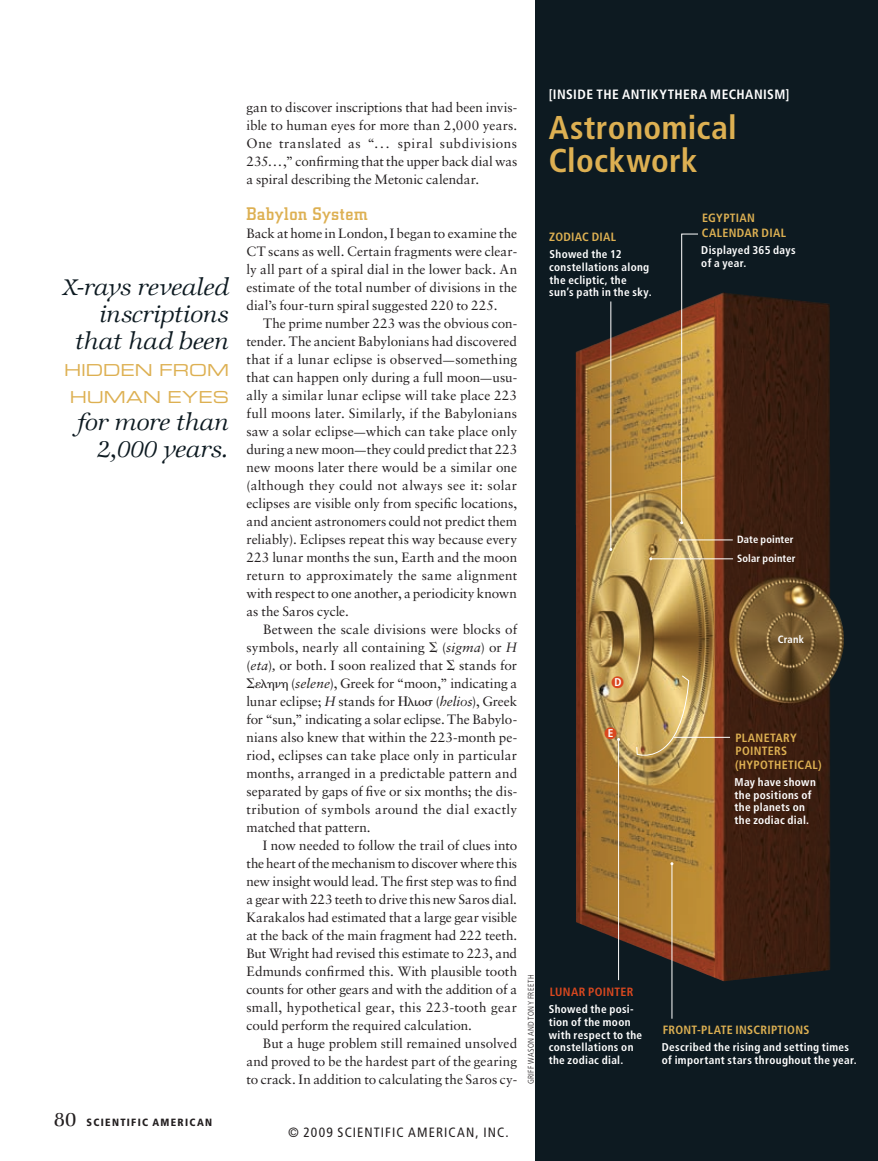
<style>
.page{position:relative;width:878px;height:1161px;background:#fff}
.page>*{position:absolute;margin:0;border:0;box-sizing:border-box;transform-origin:0 0}
.t1{font:700 condensed 33px/33px "Frutiger LT Std";letter-spacing:.01em;color:#ddb052}
.t2{font:italic 300 25.5px/27px "Zapf Intl ITC Std";letter-spacing:-.015em;color:#0d1a21;text-align:right}
.t3{font:500 18px "City";letter-spacing:.035em;color:#ddb052}
.t4{font:16.5px/27px "Eurostile LT Std Ex 2";letter-spacing:-.005em;color:#ddb052;text-align:center}
.t5{font:13.5px/18px "Sabon LT Std";color:#231f20;text-align:justify}
.t6{font:700 condensed 13.5px "Frutiger LT Std";letter-spacing:.03em;color:#fff}
.t7{font:condensed 13.5px "Frutiger LT Std";letter-spacing:.08em;color:#231f20}
.t8{font:700 condensed 12px/13.5px "Frutiger LT Std";letter-spacing:.025em;color:#ddb052}
.t9{font:700 condensed 12px "Frutiger LT Std";letter-spacing:.025em;color:#da481f}
.t10{font:700 condensed 11.25px/12.8px "Frutiger LT Std";letter-spacing:.03em;color:#fff}
.t11{font:700 condensed 10.5px "Frutiger LT Std";letter-spacing:.015em;color:#fff}
.t12{font:900 condensed 10.5px "Frutiger LT Std";color:#231f20}
.t13{font:300 condensed 8.25px "Frutiger LT Std";letter-spacing:.04em;color:#231f20}
.s1{font-family:"Zapf Intl ITC Std";font-weight:500;font-stretch:normal;font-size:21px}
.s2{font-size:11.25px}
.s3{font-family:"Universal Std Greekw Math Pi"}
.s4{font-style:italic}
.s5{color:#da481f}
</style>
<div class="page">
<svg style="left:535px;top:0;width:343px;height:1161px;fill:#0d1a21"></svg>
<img style="left:581px;top:293px;width:141px;height:56px">
<hr style="left:671px;top:864px;width:1px;height:155px;background:#fff">
<hr style="left:610px;top:302px;width:1px;height:247px;background:#fff">
<svg style="left:680px;top:233px;width:18px;height:291px"></svg>
<hr style="left:618px;top:739px;width:1px;height:241px;background:#fff">
<svg style="left:636px;top:675px;width:53px;height:87px"></svg>
<hr style="left:674px;top:737px;width:56px;height:1px;background:#fff">
<hr style="left:680px;top:540px;width:52px;height:1px;background:#fff">
<hr style="left:650px;top:558px;width:83px;height:1px;background:#fff">
<h2 class="t2" style="left:62px;top:274px;width:169px">X-rays revealed inscriptions that had been</h2>
<p class="t4" style="left:64px;top:356px;width:166px">HIDDEN FROM<br>HUMAN EYES</p>
<h2 class="t2" style="left:76px;top:409px;width:154px">for more than<br>2,000 years.</h2>
<p class="t12" style="left:54px;top:1116px;width:47px"><span class="s1">80</span> SCIENTIFIC</p>
<p class="t12" style="left:152px;top:1116px;width:17px">AMERICAN</p>
<p class="t5" style="left:246px;top:98px;width:272px">gan to discover inscriptions that had been invis&shy;ible to human eyes for more than 2,000 years.<br>One translated as “... spiral subdivisions 235...,” confirming that the upper back dial was a spiral describing the Metonic calendar.</p>
<h3 class="t3" style="left:246px;top:203px;width:123px">Babylon System</h3>
<p class="t5" style="left:246px;top:224px;width:272px">Back at home in London, I began to examine the CT scans as well. Certain fragments were clear&shy;ly all part of a spiral dial in the lower back. An estimate of the total number of divisions in the dial’s four-turn spiral suggested 220 to 225.</p>
<p class="t5" style="left:246px;top:314px;width:272px;text-indent:17px">The prime number 223 was the obvious con&shy;tender. The ancient Babylonians had discovered that if a lunar eclipse is observed<span class="s2">—</span>something that can happen only during a full moon<span class="s2">—</span>usu&shy;ally a similar lunar eclipse will take place 223 full moons later. Similarly, if the Babylonians saw a solar eclipse<span class="s2">—</span>which can take place only during a new moon<span class="s2">—</span>they could predict that 223 new moons later there would be a similar one (although they could not always see it: solar eclipses are visible only from specific locations, and ancient astronomers could not predict them reliably). Eclipses repeat this way because every 223 lunar months the sun, Earth and the moon return to approximately the same alignment with respect to one another, a periodicity known as the Saros cycle.</p>
<p class="t5" style="left:246px;top:620px;width:272px;text-indent:17px">Between the scale divisions were blocks of symbols, nearly all containing <span class="s3">Σ</span> (<span class="s4">sigma</span>) or <span class="s4">H </span>(<span class="s4">eta</span>)<span class="s4">,</span> or both. I soon realized that <span class="s3">Σ</span> stands for <span class="s3">Σεληνη</span> (<span class="s4">selene</span>), Greek for “moon,” indicating a lunar eclipse; <span class="s4">H</span> stands for <span class="s3">Ηλιοσ</span> (<span class="s4">helios</span>), Greek for “sun,” indicating a solar eclipse. The Babylo&shy;nians also knew that within the 223-month pe&shy;riod, eclipses can take place only in particular months, arranged in a predictable pattern and separated by gaps of five or six months; the dis&shy;tribution of symbols around the dial exactly matched that pattern.</p>
<p class="t5" style="left:246px;top:836px;width:272px;text-indent:16px">I now needed to follow the trail of clues into the heart of the mechanism to discover where this new insight would lead. The first step was to find a gear with 223 teeth to drive this new Saros dial.<br>Karakalos had estimated that a large gear visible at the back of the main fragment had 222 teeth.<br>But Wright had revised this estimate to 223, and Edmunds confirmed this. With plausible tooth counts for other gears and with the addition of a small, hypothetical gear, this 223-tooth gear could perform the required calculation.</p>
<p class="t5" style="left:246px;top:1034px;width:272px;text-indent:16px">But a huge problem still remained unsolved and proved to be the hardest part of the gearing to crack. In addition to calculating the Saros cy-</p>
<p class="t13" style="left:526px;top:1084px;width:111px;rotate:-90deg">griff wason and tony freeth</p>
<p class="t6" style="left:548px;top:86px;width:11px">[INSI</p>
<p class="t6" style="left:577px;top:86px;width:214px">DE THE ANTIKYTHERA MECHANISM]</p>
<h1 class="t1" style="left:548px;top:111px;width:190px">Astronomical<br>Clockwork</h1>
<p class="t8" style="left:549px;top:230px;width:68px">zodiac DIAL</p>
<p class="t10" style="left:549px;top:248px;width:104px">Showed the 12 constellations along the ecliptic, the sun’s path in the sky.</p>
<p class="t8" style="left:702px;top:210px;width:86px;line-height:15px">EGYPTIAN<br>CALEN DAR DIAL</p>
<p class="t10" style="left:701px;top:244px;width:96px">Displayed 365 days of a year.</p>
<p class="t10" style="left:611px;top:676px;width:15px"><span class="s5">●</span>D</p>
<p class="t10" style="left:604px;top:727px;width:15px"><span class="s5">●</span>E</p>
<p class="t11" style="left:737px;top:534px;width:58px">Date pointer</p>
<p class="t11" style="left:737px;top:553px;width:60px">Solar pointer</p>
<p class="t11" style="left:777px;top:633px;width:28px">Crank</p>
<p class="t8" style="left:735px;top:731px;width:88px">PLANETARY<br>POINTERS (HYPOTHETICAL)</p>
<p class="t10" style="left:734px;top:776px;width:83px">May have shown the positions of the planets on the zodiac dial.</p>
<p class="t9" style="left:549px;top:985px;width:83px">lunar pointer</p>
<p class="t10" style="left:548px;top:1003px;width:95px">Showed the posi&shy;tion of the moon with respect to the constellations on the zodiac dial.</p>
<p class="t8" style="left:662px;top:1023px;width:128px">FRONT-PLATE INSCRIPTIONS</p>
<p class="t10" style="left:662px;top:1041px;width:196px">Described the rising and setting times of important stars throughout the year.</p>
<p class="t7" style="left:288px;top:1124px;width:222px">© 2009 SCIENTIFIC AMERICAN, INC.</p>
</div>
